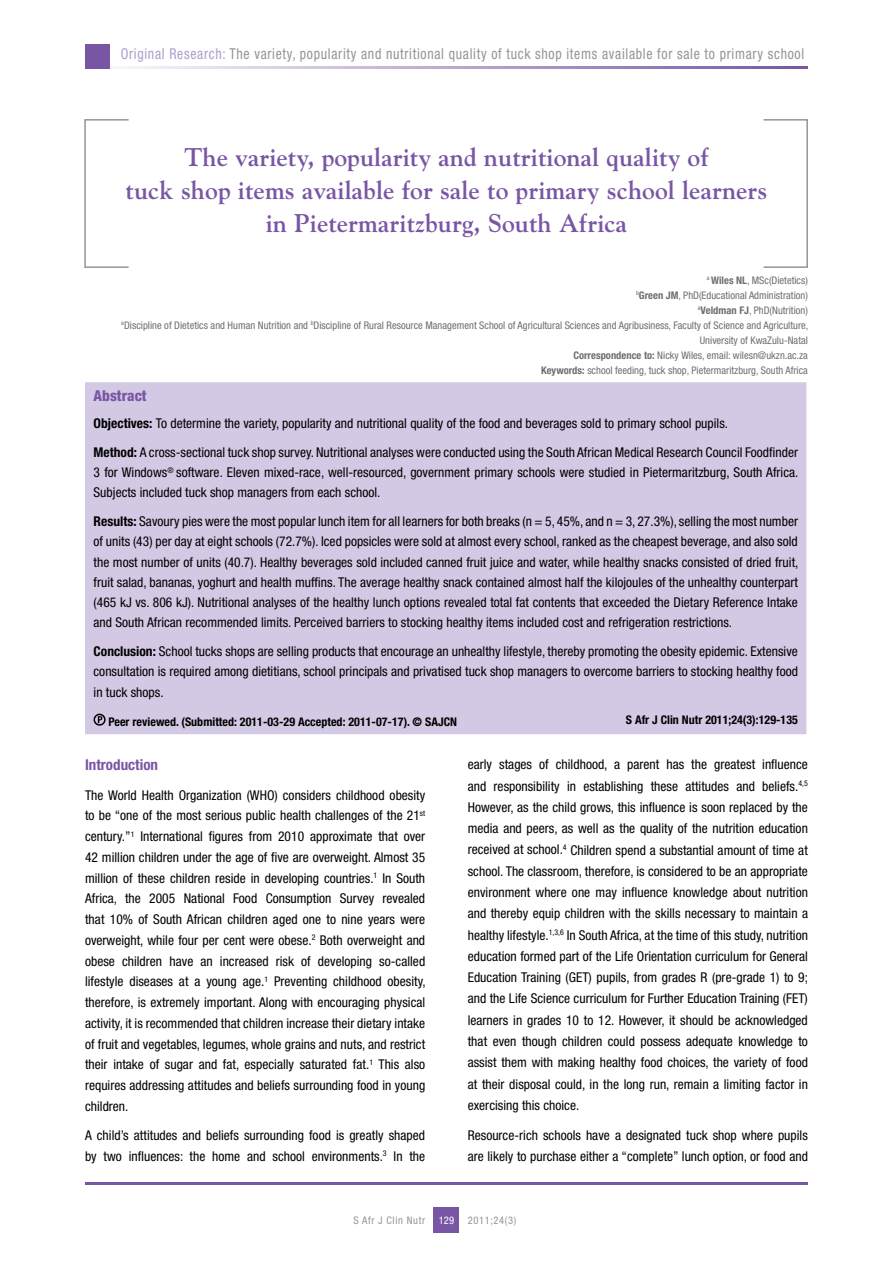
<style>
.page{position:relative;width:893px;height:1263px;background:#fff}
.page>*{position:absolute;margin:0;border:0;box-sizing:border-box;transform-origin:0 0}
.t1{font:700 25.5px/33px "Goudy";color:#7956a4;text-align:center}
.t2{font:condensed 15px "Helvetica Neue LT Std";letter-spacing:.05em;color:#939598;scale:.92 1}
.t3{font:700 condensed 15px "Helvetica Neue LT Std";color:#7956a4}
.t4{font:800 condensed 15px "Helvetica Neue LT Std";color:#7956a4}
.t5{font:condensed 13.5px/21.3px "Helvetica Neue LT Std";color:#000;text-align:justify}
.t6{font:700 condensed 12px "Helvetica Neue LT Std";color:#000}
.t7{font:condensed 10.5px/15px "Helvetica Neue LT Std";color:#6d6e71;text-align:right}
.t8{font:condensed 10.5px "Helvetica Neue LT Std";letter-spacing:.06em;color:#939598}
.t9{font:condensed 10.5px "Helvetica Neue LT Std";color:#fff}
.s1{color:#b09dcb}
.s2{font-weight:700}
</style>
<div class="page">
<div style="left:434px;top:1208px;width:25px;height:25px;background:#7956a4"></div>
<hr style="left:85px;top:1182px;width:723px;height:2px;background:#7956a4">
<hr style="left:85px;top:66px;width:723px;height:2px;background:#7956a4">
<div style="left:763px;top:119px;width:45px;height:149px;border:2px solid #939598"></div>
<div style="left:84px;top:119px;width:45px;height:149px;border:2px solid #939598"></div>
<div style="left:85px;top:44px;width:24px;height:24px;background:#7956a4"></div>
<div style="left:85px;top:382px;width:721px;height:352px;background:#d3c9e4"></div>
<div style="left:94px;top:714px;width:12px;height:12px;border:2px solid #000;border-radius:50%"></div>
<svg style="left:98px;top:716px;width:4px;height:7px"></svg>
<p class="t2" style="left:121px;top:45px;width:744px"><span class="s1">Original Research:</span> The variety, popularity and nutritional quality of tuck shop items available for sale to primary school</p>
<h1 class="t1" style="left:125px;top:140px;width:643px">The variety, popularity and nutritional quality of<br>tuck shop items available for sale to primary school learners in Pietermaritzburg, South Africa</h1>
<p class="t7" style="left:121px;top:272px;width:688px"><sup>a</sup> <span class="s2">Wiles NL</span>, MSc(Dietetics)<br><sup>b</sup><span class="s2">Green JM</span>, PhD(Educational Administration)<br><sup>a</sup><span class="s2">Veldman FJ</span>, PhD(Nutrition)<br><sup>a</sup>Discipline of Dietetics and Human Nutrition and <sup>b</sup>Discipline of Rural Resource Management School of Agricultural Sciences and Agribusiness, Faculty of Science and Agriculture, University of KwaZulu-Natal<br><span class="s2">Correspondence to:</span> Nicky Wiles, email: wilesn@ukzn.ac.za<br><span class="s2">Keywords:</span> school feeding, tuck shop, Pietermaritzburg, South Africa</p>
<p class="t4" style="left:94px;top:387px;width:55px">Abstract</p>
<p class="t5" style="left:94px;top:409px;width:706px;line-height:28.8px"><span class="s2">Objectives:</span> To determine the variety, popularity and nutritional quality of the food and beverages sold to primary school pupils.<br><span class="s2">Method:</span> A cross-sectional tuck shop survey. Nutritional analyses were conducted using the South African Medical Research Council Foodfinder</p>
<p class="t5" style="left:94px;top:462px;width:706px;line-height:20.2px">3 for Windows<sup>®</sup> software. Eleven mixed-race, well-resourced, government primary schools were studied in Pietermaritzburg, South Africa.<br>Subjects included tuck shop managers from each school.</p>
<p class="t5" style="left:94px;top:511px;width:706px;line-height:20.2px"><span class="s2">Results:</span> Savoury pies were the most popular lunch item for all learners for both breaks (n = 5, 45%, and n = 3, 27.3%), selling the most number of units (43) per day at eight schools (72.7%). Iced popsicles were sold at almost every school, ranked as the cheapest beverage, and also sold the most number of units (40.7). Healthy beverages sold included canned fruit juice and water, while healthy snacks consisted of dried fruit, fruit salad, bananas, yoghurt and health muffins. The average healthy snack contained almost half the kilojoules of the unhealthy counterpart (465 kJ vs. 806 kJ). Nutritional analyses of the healthy lunch options revealed total fat contents that exceeded the Dietary Reference Intake and South African recommended limits. Perceived barriers to stocking healthy items included cost and refrigeration restrictions.</p>
<p class="t5" style="left:94px;top:641px;width:706px;line-height:20.2px"><span class="s2">Conclusion:</span> School tucks shops are selling products that encourage an unhealthy lifestyle, thereby promoting the obesity epidemic. Extensive consultation is required among dietitians, school principals and privatised tuck shop managers to overcome barriers to stocking healthy food in tuck shops.</p>
<p class="t6" style="left:109px;top:714px;width:350px">Peer reviewed. (Submitted: 2011-03-29 Accepted: 2011-07-17). © SAJCN</p>
<p class="t6" style="left:626px;top:712px;width:174px">S Afr J Clin Nutr 2011;24(3):129-135</p>
<p class="t3" style="left:85px;top:756px;width:75px">Introduction</p>
<p class="t5" style="left:85px;top:784px;width:342px;line-height:20.7px">The World Health Organization (WHO) considers childhood obesity to be “one of the most serious public health challenges of the 21<sup>st </sup>century.”<sup>1</sup> International figures from 2010 approximate that over 42 million children under the age of five are overweight. Almost 35 million of these children reside in developing countries.<sup>1</sup> In South Africa, the 2005 National Food Consumption Survey revealed that 10% of South African children aged one to nine years were overweight, while four per cent were obese.<sup>2</sup> Both overweight and obese children have an increased risk of developing so-called lifestyle diseases at a young age.<sup>1</sup> Preventing childhood obesity, therefore, is extremely important. Along with encouraging physical activity, it is recommended that children increase their dietary intake of fruit and vegetables, legumes, whole grains and nuts, and restrict their intake of sugar and fat, especially saturated fat.<sup>1</sup> This also requires addressing attitudes and beliefs surrounding food in young children.</p>
<p class="t5" style="left:85px;top:1125px;width:342px;line-height:20.7px">A child’s attitudes and beliefs surrounding food is greatly shaped by two influences: the home and school environments.<sup>3</sup> In the</p>
<p class="t5" style="left:468px;top:754px;width:342px">early stages of childhood, a parent has the greatest influence and responsibility in establishing these attitudes and beliefs.<sup>4,5<br></sup>However, as the child grows, this influence is soon replaced by the media and peers, as well as the quality of the nutrition education received at school.<sup>4</sup> Children spend a substantial amount of time at school. The classroom, therefore, is considered to be an appropriate environment where one may influence knowledge about nutrition and thereby equip children with the skills necessary to maintain a healthy lifestyle.<sup>1,3,6</sup> In South Africa, at the time of this study, nutrition education formed part of the Life Orientation curriculum for General Education Training (GET) pupils, from grades R (pre-grade 1) to 9; and the Life Science curriculum for Further Education Training (FET) learners in grades 10 to 12. However, it should be acknowledged that even though children could possess adequate knowledge to assist them with making healthy food choices, the variety of food at their disposal could, in the long run, remain a limiting factor in exercising this choice.</p>
<p class="t5" style="left:468px;top:1124px;width:342px">Resource-rich schools have a designated tuck shop where pupils are likely to purchase either a “complete” lunch option, or food and</p>
<p class="t8" style="left:354px;top:1214px;width:73px">S Afr J Clin Nutr</p>
<p class="t8" style="left:468px;top:1214px;width:50px">2011;24(3)</p>
<p class="t9" style="left:439px;top:1214px;width:17px">129</p>
</div>
